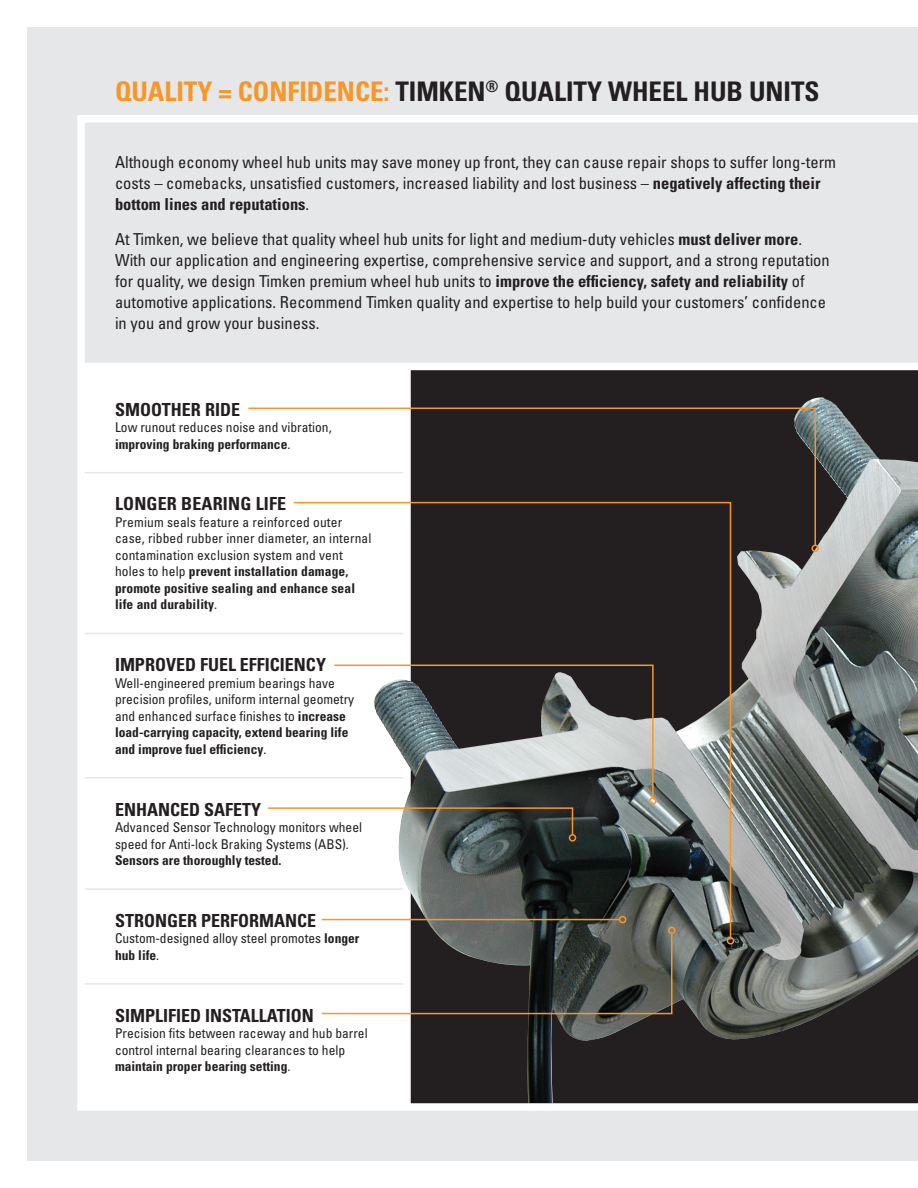
<style>
.page{position:relative;width:918px;height:1188px;background:#fff}
.page>*{position:absolute;margin:0;border:0;box-sizing:border-box;transform-origin:0 0}
.t1{font:700 condensed 27px "Univers LT Std";color:#231f20}
.Features_Heading{font:700 condensed 18px "Univers LT Std";color:#231f20}
.Body_Copy{font:condensed 16.5px/21px "Univers LT Std";color:#231f20}
.Features_Copy{font:condensed 13.5px/16.5px "Univers LT Std";color:#231f20}
.s1{color:#f79727}
.s2{font-weight:700}
</style>
<div class="page">
<div style="left:27px;top:27px;width:891px;height:1134px;background:#e6e7e9"></div>
<div style="left:81px;top:366px;width:326px;height:741px;background:#fff"></div>
<div style="left:407px;top:366px;width:511px;height:741px;background:#231f20"></div>
<div style="left:81px;top:363px;width:837px;height:7px;background:#fff"></div>
<div style="left:81px;top:115px;width:837px;height:8px;background:#fff"></div>
<hr style="left:81px;top:472px;width:326px;height:1px;background:#e6e7e9">
<hr style="left:81px;top:633px;width:326px;height:1px;background:#e6e7e9">
<hr style="left:81px;top:777px;width:326px;height:2px;background:#e6e7e9">
<hr style="left:81px;top:888px;width:326px;height:2px;background:#e6e7e9">
<hr style="left:81px;top:983px;width:326px;height:2px;background:#e6e7e9">
<div style="left:77px;top:115px;width:8px;height:996px;background:#fff"></div>
<div style="left:403px;top:366px;width:8px;height:745px;background:#fff"></div>
<img style="left:410px;top:397px;width:508px;height:706px">
<div style="left:81px;top:1103px;width:837px;height:8px;background:#fff"></div>
<svg style="left:247px;top:407px;width:570px;height:140px"></svg>
<div style="left:811px;top:545px;width:8px;height:7px;border:2px solid #f79727;border-radius:50%"></div>
<svg style="left:292px;top:501px;width:440px;height:438px"></svg>
<div style="left:727px;top:937px;width:7px;height:8px;border:2px solid #f79727;border-radius:50%"></div>
<hr style="left:322px;top:919px;width:298px;height:1px;background:#f79727">
<div style="left:619px;top:916px;width:7px;height:7px;border:2px solid #f79727;border-radius:50%"></div>
<svg style="left:320px;top:932px;width:353px;height:83px"></svg>
<div style="left:668px;top:927px;width:8px;height:7px;border:2px solid #f79727;border-radius:50%"></div>
<svg style="left:267px;top:807px;width:307px;height:29px"></svg>
<div style="left:569px;top:834px;width:7px;height:8px;border:2px solid #f79727;border-radius:50%"></div>
<p class="t1" style="left:115px;top:74px;width:706px"><span class="s1">QUALITY = CONFIDENCE:</span> TIMKEN<sup>®</sup> QUALITY WHEEL HUB UNITS</p>
<p class="Body_Copy" style="left:115px;top:152px;width:723px">Although economy wheel hub units may save money up front, they can cause repair shops to suffer long-term costs – comebacks, unsatisfied customers, increased liability and lost business – <span class="s2">negatively affecting their bottom lines and reputations</span>.</p>
<p class="Body_Copy" style="left:115px;top:228px;width:716px">At Timken, we believe that quality wheel hub units for light and medium-duty vehicles <span class="s2">must deliver more</span>.<br>With our application and engineering expertise, comprehensive service and support, and a strong reputation for quality, we design Timken premium wheel hub units to <span class="s2">improve the efficiency, safety and reliability</span> of automotive applications. Recommend Timken quality and expertise to help build your customers’ confidence in you and grow your business.</p>
<p class="Features_Heading" style="left:115px;top:398px;width:127px">SMOOTHER RIDE</p>
<p class="Features_Copy" style="left:115px;top:419px;width:218px">Low runout reduces noise and vibration, <span class="s2">improving braking performance</span>.</p>
<p class="Features_Heading" style="left:115px;top:493px;width:173px">LONGER BEARING LIFE</p>
<p class="Features_Copy" style="left:115px;top:514px;width:258px">Premium seals feature a reinforced outer case, ribbed rubber inner diameter, an internal contamination exclusion system and vent holes to help <span class="s2">prevent installation damage, promote positive sealing and enhance seal life and durability</span>.</p>
<p class="Features_Heading" style="left:115px;top:654px;width:213px">IMPROVED FUEL EFFICIENCY</p>
<p class="Features_Copy" style="left:115px;top:675px;width:241px">Well-engineered premium bearings have precision profiles, uniform internal geometry and enhanced surface finishes to <span class="s2">increase load-carrying capacity, extend bearing life and improve fuel efficiency</span>.</p>
<p class="Features_Heading" style="left:115px;top:798px;width:148px">ENHANCED SAFETY</p>
<p class="Features_Copy" style="left:115px;top:819px;width:249px">Advanced Sensor Technology monitors wheel speed for Anti-lock Braking Systems (ABS).<br><span class="s2">Sensors are thoroughly tested.</span></p>
<p class="Features_Heading" style="left:115px;top:909px;width:203px">STRONGER PERFORMANCE</p>
<p class="Features_Copy" style="left:115px;top:930px;width:246px">Custom-designed alloy steel promotes <span class="s2">longer hub life</span>.</p>
<p class="Features_Heading" style="left:115px;top:1004px;width:200px">SIMPLIFIED INSTALLATION</p>
<p class="Features_Copy" style="left:115px;top:1025px;width:254px">Precision fits between raceway and hub barrel control internal bearing clearances to help <span class="s2">maintain proper bearing setting</span>.</p>
</div>
